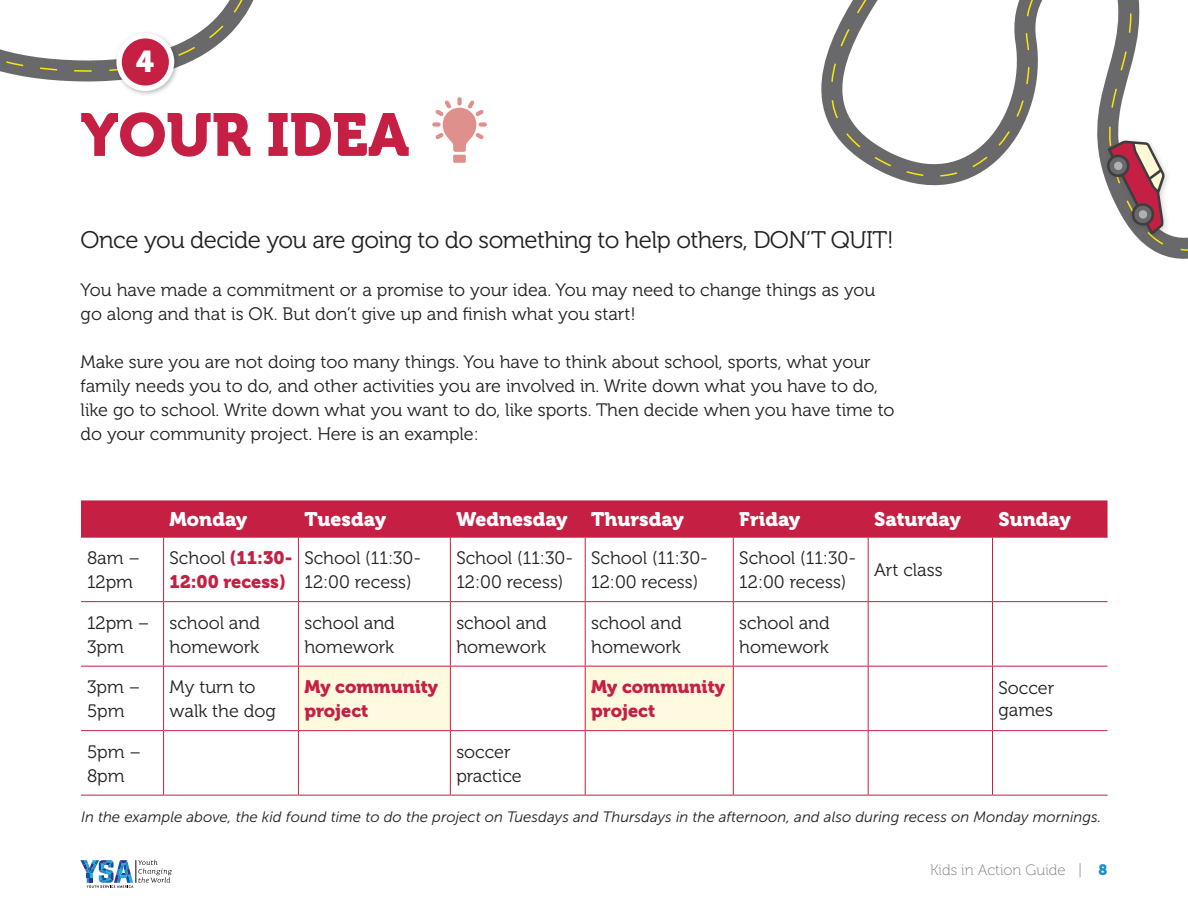
<style>
.page{position:relative;width:1188px;height:918px;background:#fff}
.page>*{position:absolute;margin:0;border:0;box-sizing:border-box;transform-origin:0 0}
.t1{font:60px "Museo 900";color:#c51f44}
.t2{font:30px "Museo 900";color:#fff}
.t3{font:24px "Museo 300";letter-spacing:-.02em;color:#231f20}
.t4{font:19.5px "Museo 900";color:#fff}
.t5{font:18px/24px "Museo 300";color:#231f20}
.t6{font:18px/24px "Museo 900";color:#c51f44}
.t7{font:italic 15px "Museo Sans 300";color:#231f20}
.t8{font:15px "Museo 100";color:#7a7c7f}
.s1{font-family:"Museo 300";color:#231f20}
.s2{font-family:"Museo 900";color:#1c8ece}
</style>
<div class="page">
<svg style="left:80px;top:860px;width:92px;height:28px"></svg>
<svg style="left:0;top:0;width:254px;height:82px"></svg>
<div style="left:81px;top:500px;width:1027px;height:37px;background:#c51f44"></div>
<svg style="left:299px;top:667px;width:434px;height:63px"></svg>
<hr style="left:81px;top:537px;width:83px;height:1px;background:#c51f44">
<hr style="left:164px;top:537px;width:134px;height:1px;background:#c51f44">
<hr style="left:163px;top:538px;width:1px;height:63px;background:#c51f44">
<hr style="left:298px;top:537px;width:152px;height:1px;background:#c51f44">
<hr style="left:298px;top:538px;width:1px;height:63px;background:#c51f44">
<hr style="left:450px;top:537px;width:135px;height:1px;background:#c51f44">
<hr style="left:450px;top:538px;width:1px;height:63px;background:#c51f44">
<hr style="left:585px;top:537px;width:148px;height:1px;background:#c51f44">
<hr style="left:585px;top:538px;width:1px;height:63px;background:#c51f44">
<hr style="left:733px;top:537px;width:135px;height:1px;background:#c51f44">
<hr style="left:733px;top:538px;width:1px;height:63px;background:#c51f44">
<hr style="left:868px;top:537px;width:125px;height:1px;background:#c51f44">
<hr style="left:868px;top:538px;width:1px;height:63px;background:#c51f44">
<hr style="left:993px;top:537px;width:115px;height:1px;background:#c51f44">
<hr style="left:992px;top:538px;width:1px;height:63px;background:#c51f44">
<hr style="left:81px;top:601px;width:83px;height:1px;background:#c51f44">
<hr style="left:164px;top:601px;width:134px;height:1px;background:#c51f44">
<hr style="left:163px;top:602px;width:1px;height:64px;background:#c51f44">
<hr style="left:298px;top:601px;width:152px;height:1px;background:#c51f44">
<hr style="left:298px;top:602px;width:1px;height:64px;background:#c51f44">
<hr style="left:450px;top:601px;width:135px;height:1px;background:#c51f44">
<hr style="left:450px;top:602px;width:1px;height:64px;background:#c51f44">
<hr style="left:585px;top:601px;width:148px;height:1px;background:#c51f44">
<hr style="left:585px;top:602px;width:1px;height:64px;background:#c51f44">
<hr style="left:733px;top:601px;width:135px;height:1px;background:#c51f44">
<hr style="left:733px;top:602px;width:1px;height:64px;background:#c51f44">
<hr style="left:868px;top:601px;width:125px;height:1px;background:#c51f44">
<hr style="left:868px;top:602px;width:1px;height:64px;background:#c51f44">
<hr style="left:993px;top:601px;width:115px;height:1px;background:#c51f44">
<hr style="left:992px;top:602px;width:1px;height:64px;background:#c51f44">
<hr style="left:81px;top:666px;width:83px;height:1px;background:#c51f44">
<hr style="left:164px;top:666px;width:134px;height:1px;background:#c51f44">
<hr style="left:163px;top:667px;width:1px;height:63px;background:#c51f44">
<hr style="left:298px;top:666px;width:152px;height:1px;background:#c51f44">
<hr style="left:298px;top:667px;width:1px;height:63px;background:#c51f44">
<hr style="left:450px;top:666px;width:135px;height:1px;background:#c51f44">
<hr style="left:450px;top:667px;width:1px;height:63px;background:#c51f44">
<hr style="left:585px;top:666px;width:148px;height:1px;background:#c51f44">
<hr style="left:585px;top:667px;width:1px;height:63px;background:#c51f44">
<hr style="left:733px;top:666px;width:135px;height:1px;background:#c51f44">
<hr style="left:733px;top:667px;width:1px;height:63px;background:#c51f44">
<hr style="left:868px;top:666px;width:125px;height:1px;background:#c51f44">
<hr style="left:868px;top:667px;width:1px;height:63px;background:#c51f44">
<hr style="left:993px;top:666px;width:115px;height:1px;background:#c51f44">
<hr style="left:992px;top:667px;width:1px;height:63px;background:#c51f44">
<hr style="left:81px;top:730px;width:83px;height:1px;background:#c51f44">
<hr style="left:164px;top:730px;width:134px;height:1px;background:#c51f44">
<hr style="left:163px;top:731px;width:1px;height:64px;background:#c51f44">
<hr style="left:298px;top:730px;width:152px;height:1px;background:#c51f44">
<hr style="left:298px;top:731px;width:1px;height:64px;background:#c51f44">
<hr style="left:450px;top:730px;width:135px;height:1px;background:#c51f44">
<hr style="left:450px;top:731px;width:1px;height:64px;background:#c51f44">
<hr style="left:585px;top:730px;width:148px;height:1px;background:#c51f44">
<hr style="left:585px;top:731px;width:1px;height:64px;background:#c51f44">
<hr style="left:733px;top:730px;width:135px;height:1px;background:#c51f44">
<hr style="left:733px;top:731px;width:1px;height:64px;background:#c51f44">
<hr style="left:868px;top:730px;width:125px;height:1px;background:#c51f44">
<hr style="left:868px;top:731px;width:1px;height:64px;background:#c51f44">
<hr style="left:993px;top:730px;width:115px;height:1px;background:#c51f44">
<hr style="left:992px;top:731px;width:1px;height:64px;background:#c51f44">
<hr style="left:81px;top:795px;width:83px;height:1px;background:#c51f44">
<hr style="left:164px;top:795px;width:134px;height:1px;background:#c51f44">
<hr style="left:298px;top:795px;width:152px;height:1px;background:#c51f44">
<hr style="left:450px;top:795px;width:135px;height:1px;background:#c51f44">
<hr style="left:585px;top:795px;width:148px;height:1px;background:#c51f44">
<hr style="left:733px;top:795px;width:135px;height:1px;background:#c51f44">
<hr style="left:868px;top:795px;width:125px;height:1px;background:#c51f44">
<hr style="left:993px;top:795px;width:115px;height:1px;background:#c51f44">
<svg style="left:432px;top:97px;width:55px;height:55px"></svg>
<div style="left:453px;top:155px;width:13px;height:8px;background:#df8f8c;border-radius:2px"></div>
<svg style="left:821px;top:0;width:367px;height:259px"></svg>
<div style="left:113px;top:30px;width:67px;height:67px;background:#231f20;opacity:.3"></div>
<div style="left:116px;top:33px;width:58px;height:58px;background:#fff;border-radius:50%"></div>
<div style="left:122px;top:38px;width:47px;height:48px;background:#c51f44;border-radius:50%"></div>
<p class="t2" style="left:136px;top:44px;width:20px">4</p>
<p class="t1" style="left:81px;top:101px;width:330px">YOUR IDEA</p>
<p class="t3" style="left:81px;top:227px;width:815px">Once you decide you are going to do something to help others, DON’T QUIT!</p>
<p class="t5" style="left:81px;top:278px;width:796px">You have made a commitment or a promise to your idea. You may need to change things as you go along and that is OK. But don’t give up and finish what you start!</p>
<p class="t5" style="left:81px;top:350px;width:816px">Make sure you are not doing too many things. You have to think about school, sports, what your family needs you to do, and other activities you are involved in. Write down what you have to do, like go to school. Write down what you want to do, like sports. Then decide when you have time to do your community project. Here is an example:</p>
<p class="t4" style="left:170px;top:508px;width:79px">Monday</p>
<p class="t4" style="left:304px;top:508px;width:83px">Tuesday</p>
<p class="t4" style="left:456px;top:508px;width:113px">Wednesday</p>
<p class="t4" style="left:591px;top:508px;width:94px">Thursday</p>
<p class="t4" style="left:739px;top:508px;width:62px">Friday</p>
<p class="t4" style="left:874px;top:508px;width:88px">Saturday</p>
<p class="t4" style="left:999px;top:508px;width:74px">Sunday</p>
<p class="t5" style="left:87px;top:546px;width:54px">8am –<br>12pm</p>
<p class="t6" style="left:170px;top:546px;width:124px"><span class="s1">School</span> (11:30-<br>12:00 recess)</p>
<p class="t5" style="left:304px;top:546px;width:118px">School (11:30-<br>12:00 recess)</p>
<p class="t5" style="left:456px;top:546px;width:118px">School (11:30-<br>12:00 recess)</p>
<p class="t5" style="left:591px;top:546px;width:118px">School (11:30-<br>12:00 recess)</p>
<p class="t5" style="left:739px;top:546px;width:118px">School (11:30-<br>12:00 recess)</p>
<p class="t5" style="left:874px;top:558px;width:70px">Art class</p>
<p class="t5" style="left:87px;top:611px;width:64px">12pm –<br>3pm</p>
<p class="t5" style="left:170px;top:611px;width:92px">school and homework</p>
<p class="t5" style="left:304px;top:611px;width:92px">school and homework</p>
<p class="t5" style="left:456px;top:611px;width:92px">school and homework</p>
<p class="t5" style="left:591px;top:611px;width:92px">school and homework</p>
<p class="t5" style="left:739px;top:611px;width:92px">school and homework</p>
<p class="t5" style="left:87px;top:675px;width:55px">3pm –<br>5pm</p>
<p class="t5" style="left:170px;top:675px;width:108px">My turn to walk the dog</p>
<p class="t6" style="left:304px;top:675px;width:135px">My community project</p>
<p class="t6" style="left:591px;top:675px;width:135px">My community project</p>
<p class="t5" style="left:999px;top:678px;width:57px;line-height:21.6px">Soccer games</p>
<p class="t5" style="left:87px;top:740px;width:56px">5pm –<br>8pm</p>
<p class="t5" style="left:456px;top:740px;width:67px">soccer practice</p>
<p class="t7" style="left:81px;top:809px;width:1022px">In the example above, the kid found time to do the project on Tuesdays and Thursdays in the afternoon, and also during recess on Monday mornings.</p>
<p class="t8" style="left:930px;top:862px;width:179px">Kids in Action Guide | <span class="s2">8</span></p>
</div>
